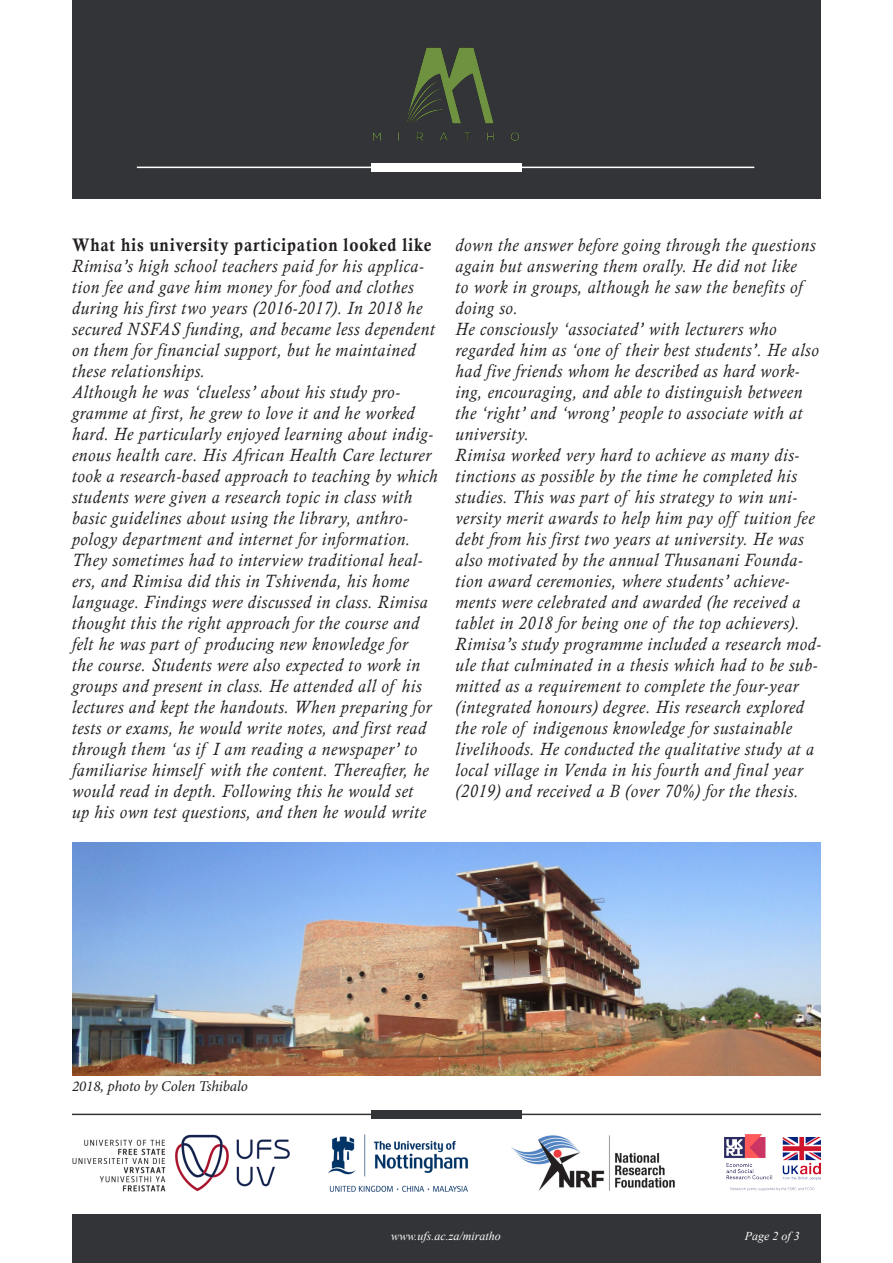
<style>
.page{position:relative;width:893px;height:1263px;background:#fff}
.page>*{position:absolute;margin:0;border:0;box-sizing:border-box;transform-origin:0 0}
.t1{font:italic 18.15px/21px "Calisto";letter-spacing:.05em;color:#231f20;scale:.91 1}
.t2{font:18.15px "Calis MT Bol";letter-spacing:.05em;color:#231f20;scale:.91 1}
.t3{font:italic 15px "Minion Pro";letter-spacing:-.01em;color:#231f20}
.t4{font:italic 12px "Times New Roman";color:#fff}
</style>
<div class="page">
<img style="left:724px;top:1135px;width:97px;height:55px">
<img style="left:511px;top:1135px;width:164px;height:56px">
<img style="left:72px;top:1134px;width:218px;height:58px">
<img style="left:328px;top:1134px;width:141px;height:58px">
<div style="left:72px;top:1215px;width:749px;height:48px;background:#333438"></div>
<div style="left:72px;top:0;width:749px;height:198px;background:#333438"></div>
<img style="left:373px;top:47px;width:146px;height:94px">
<hr style="left:137px;top:167px;width:617px;height:1px;background:#fff">
<hr style="left:72px;top:1113px;width:749px;height:2px;background:#333438">
<div style="left:371px;top:163px;width:151px;height:8px;background:#fff"></div>
<div style="left:371px;top:1110px;width:151px;height:8px;background:#333438"></div>
<img style="left:72px;top:843px;width:749px;height:232px">
<p class="t2" style="left:72px;top:235px;width:397px">What his university participation looked like</p>
<p class="t1" style="left:72px;top:256px;width:400px">Rimisa’s high school teachers paid for his applica&shy;tion fee and gave him money for food and clothes during his first two years (2016-2017). In 2018 he secured NSFAS funding, and became less dependent on them for financial support, but he maintained these relationships.</p>
<p class="t1" style="left:72px;top:382px;width:403px">Although he was ‘clueless’ about his study pro&shy;gramme at first, he grew to love it and he worked hard. He particularly enjoyed learning about indig&shy;enous health care. His African Health Care lecturer took a research-based approach to teaching by which students were given a research topic in class with basic guidelines about using the library, anthro&shy;pology department and internet for information.<br>They sometimes had to interview traditional heal&shy;ers, and Rimisa did this in Tshivenda, his home language. Findings were discussed in class. Rimisa thought this the right approach for the course and felt he was part of producing new knowledge for<br>the course. Students were also expected to work in groups and present in class. He attended all of his lectures and kept the handouts. When preparing for tests or exams, he would write notes, and first read through them ‘as if I am reading a newspaper’ to familiarise himself with the content. Thereafter, he would read in depth. Following this he would set<br>up his own test questions, and then he would write</p>
<p class="t1" style="left:455px;top:235px;width:397px">down the answer before going through the questions again but answering them orally. He did not like<br>to work in groups, although he saw the benefits of doing so.</p>
<p class="t1" style="left:455px;top:319px;width:401px">He consciously ‘associated’ with lecturers who regarded him as ‘one of their best students’. He also had five friends whom he described as hard work&shy;ing, encouraging, and able to distinguish between the ‘right’ and ‘wrong’ people to associate with at university.</p>
<p class="t1" style="left:455px;top:445px;width:396px">Rimisa worked very hard to achieve as many dis&shy;tinctions as possible by the time he completed his studies. This was part of his strategy to win uni&shy;versity merit awards to help him pay off tuition fee debt from his first two years at university. He was also motivated by the annual Thusanani Founda&shy;tion award ceremonies, where students’ achieve&shy;ments were celebrated and awarded (he received a tablet in 2018 for being one of the top achievers).</p>
<p class="t1" style="left:455px;top:634px;width:403px">Rimisa’s study programme included a research mod&shy;ule that culminated in a thesis which had to be sub&shy;mitted as a requirement to complete the four-year (integrated honours) degree. His research explored the role of indigenous knowledge for sustainable livelihoods. He conducted the qualitative study at a local village in Venda in his fourth and final year (2019) and received a B (over 70%) for the thesis.</p>
<p class="t3" style="left:72px;top:1076px;width:177px">2018, photo by Colen Tshibalo</p>
<p class="t4" style="left:391px;top:1228px;width:111px">www.ufs.ac.za/miratho</p>
<p class="t4" style="left:745px;top:1228px;width:56px">Page 2 of 3</p>
</div>
